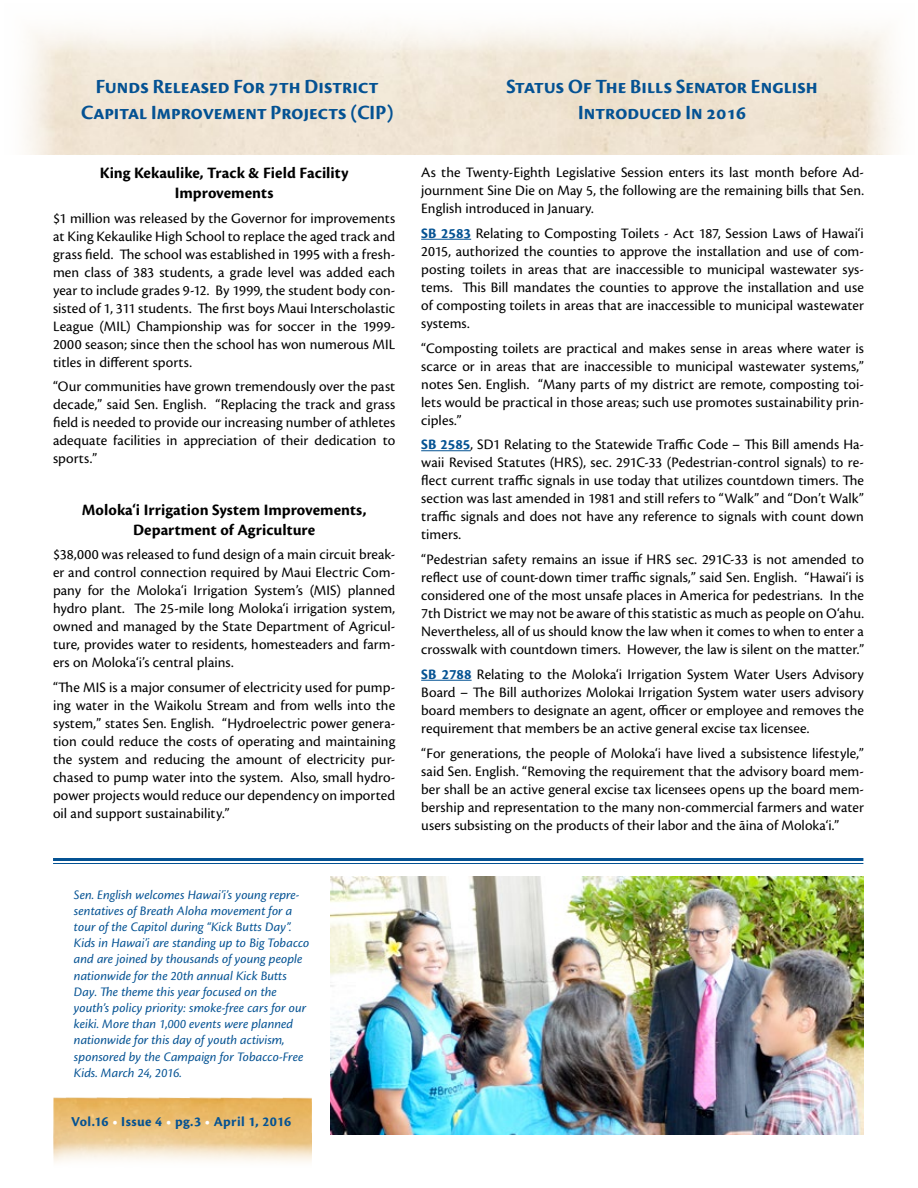
<style>
.page{position:relative;width:918px;height:1188px;background:#fff}
.page>*{position:absolute;margin:0;border:0;box-sizing:border-box;transform-origin:0 0}
.t1{font:21px/25.2px "Cronos Pro Bold Disp";color:#045293;text-align:center}
.t2{font:700 16.5px/19.8px "Cronos Pro";color:#000;text-align:center}
.t3{font:15px/18px "Cronos Pro";letter-spacing:.005em;color:#000;text-align:justify}
.t4{font:700 14.25px "Cronos Pro";letter-spacing:.005em;color:#045293}
.t5{font:italic 13.5px/16.2px "Cronos Pro";color:#045293}
.s1{color:#fff}
.s2{font-weight:700;color:#045293}
</style>
<div class="page">
<img style="left:330px;top:876px;width:533px;height:259px">
<hr style="left:53px;top:858px;width:810px;height:3px;background:#045293">
<hr style="left:53px;top:863px;width:810px;height:1px;background:#045293">
<hr style="left:421px;top:239px;width:50px;height:1px;background:#045293">
<hr style="left:421px;top:450px;width:50px;height:1px;background:#045293">
<hr style="left:421px;top:680px;width:51px;height:1px;background:#045293">
<img style="left:54px;top:1097px;width:258px;height:65px">
<h1 class="t1" style="left:81px;top:75px;width:314px">Funds Released For 7th District<br>Capital Improvement Projects (CIP)</h1>
<h1 class="t1" style="left:506px;top:75px;width:313px">Status Of The Bills Senator English<br>Introduced In 2016</h1>
<p class="t2" style="left:100px;top:163px;width:250px">King Kekaulike, Track &amp; Field Facility<br>Improvements</p>
<p class="t3" style="left:53px;top:209px;width:344px">$1 million was released by the Governor for improvements at King Kekaulike High School to replace the aged track and grass field. The school was established in 1995 with a fresh&shy;men class of 383 students, a grade level was added each year to include grades 9-12. By 1999, the student body con&shy;sisted of 1, 311 students. The first boys Maui Interscholastic League (MIL) Championship was for soccer in the 1999- 2000 season; since then the school has won numerous MIL titles in different sports.</p>
<p class="t3" style="left:53px;top:378px;width:344px">“Our communities have grown tremendously over the past decade,” said Sen. English. “Replacing the track and grass field is needed to provide our increasing number of athletes adequate facilities in appreciation of their dedication to sports.”</p>
<p class="t2" style="left:82px;top:500px;width:286px">Moloka‘i Irrigation System Improvements,<br>Department of Agriculture</p>
<p class="t3" style="left:53px;top:546px;width:344px">$38,000 was released to fund design of a main circuit break&shy;er and control connection required by Maui Electric Com&shy;pany for the Moloka‘i Irrigation System’s (MIS) planned hydro plant. The 25-mile long Moloka‘i irrigation system, owned and managed by the State Department of Agricul&shy;ture, provides water to residents, homesteaders and farm&shy;ers on Moloka‘i’s central plains.</p>
<p class="t3" style="left:53px;top:678px;width:344px">“The MIS is a major consumer of electricity used for pump&shy;ing water in the Waikolu Stream and from wells into the system,” states Sen. English. “Hydroelectric power genera&shy;tion could reduce the costs of operating and maintaining the system and reducing the amount of electricity pur&shy;chased to pump water into the system. Also, small hydro&shy;power projects would reduce our dependency on imported oil and support sustainability.”</p>
<p class="t5" style="left:74px;top:886px;width:237px">Sen. English welcomes Hawai’i’s young repre&shy;sentatives of Breath Aloha movement for a tour of the Capitol during “Kick Butts Day”.<br>Kids in Hawai’i are standing up to Big Tobacco and are joined by thousands of young people nationwide for the 20th annual Kick Butts Day. The theme this year focused on the youth’s policy priority: smoke-free cars for our keiki. More than 1,000 events were planned nationwide for this day of youth activism, sponsored by the Campaign for Tobacco-Free Kids. March 24, 2016.</p>
<p class="t4" style="left:71px;top:1113px;width:222px">Vol.16 <span class="s1">•</span> Issue 4 <span class="s1">•</span> pg.3 <span class="s1">•</span> April 1, 2016</p>
<p class="t3" style="left:421px;top:163px;width:444px">As the Twenty-Eighth Legislative Session enters its last month before Ad&shy;journment Sine Die on May 5, the following are the remaining bills that Sen.<br>English introduced in January.</p>
<p class="t3" style="left:421px;top:224px;width:444px"><span class="s2">SB 2583</span> Relating to Composting Toilets - Act 187, Session Laws of Hawai‘i 2015, authorized the counties to approve the installation and use of com&shy;posting toilets in areas that are inaccessible to municipal wastewater sys&shy;tems. This Bill mandates the counties to approve the installation and use of composting toilets in areas that are inaccessible to municipal wastewater systems.</p>
<p class="t3" style="left:421px;top:339px;width:444px">“Composting toilets are practical and makes sense in areas where water is scarce or in areas that are inaccessible to municipal wastewater systems,” notes Sen. English. “Many parts of my district are remote, composting toi&shy;lets would be practical in those areas; such use promotes sustainability prin&shy;ciples.”</p>
<p class="t3" style="left:421px;top:436px;width:444px"><span class="s2">SB 2585</span>, SD1 Relating to the Statewide Traffic Code – This Bill amends Ha&shy;waii Revised Statutes (HRS), sec. 291C-33 (Pedestrian-control signals) to re&shy;flect current traffic signals in use today that utilizes countdown timers. The section was last amended in 1981 and still refers to “Walk” and “Don’t Walk” traffic signals and does not have any reference to signals with count down timers.</p>
<p class="t3" style="left:421px;top:550px;width:444px">“Pedestrian safety remains an issue if HRS sec. 291C-33 is not amended to reflect use of count-down timer traffic signals,” said Sen. English. “Hawai‘i is considered one of the most unsafe places in America for pedestrians. In the 7th District we may not be aware of this statistic as much as people on O‘ahu.<br>Nevertheless, all of us should know the law when it comes to when to enter a crosswalk with countdown timers. However, the law is silent on the matter.”</p>
<p class="t3" style="left:421px;top:665px;width:444px"><span class="s2">SB 2788</span> Relating to the Moloka‘i Irrigation System Water Users Advisory Board – The Bill authorizes Molokai Irrigation System water users advisory board members to designate an agent, officer or employee and removes the requirement that members be an active general excise tax licensee.</p>
<p class="t3" style="left:421px;top:744px;width:444px">“For generations, the people of Moloka‘i have lived a subsistence lifestyle,” said Sen. English. “Removing the requirement that the advisory board mem&shy;ber shall be an active general excise tax licensees opens up the board mem&shy;bership and representation to the many non-commercial farmers and water users subsisting on the products of their labor and the āina of Moloka‘i.”</p>
</div>
